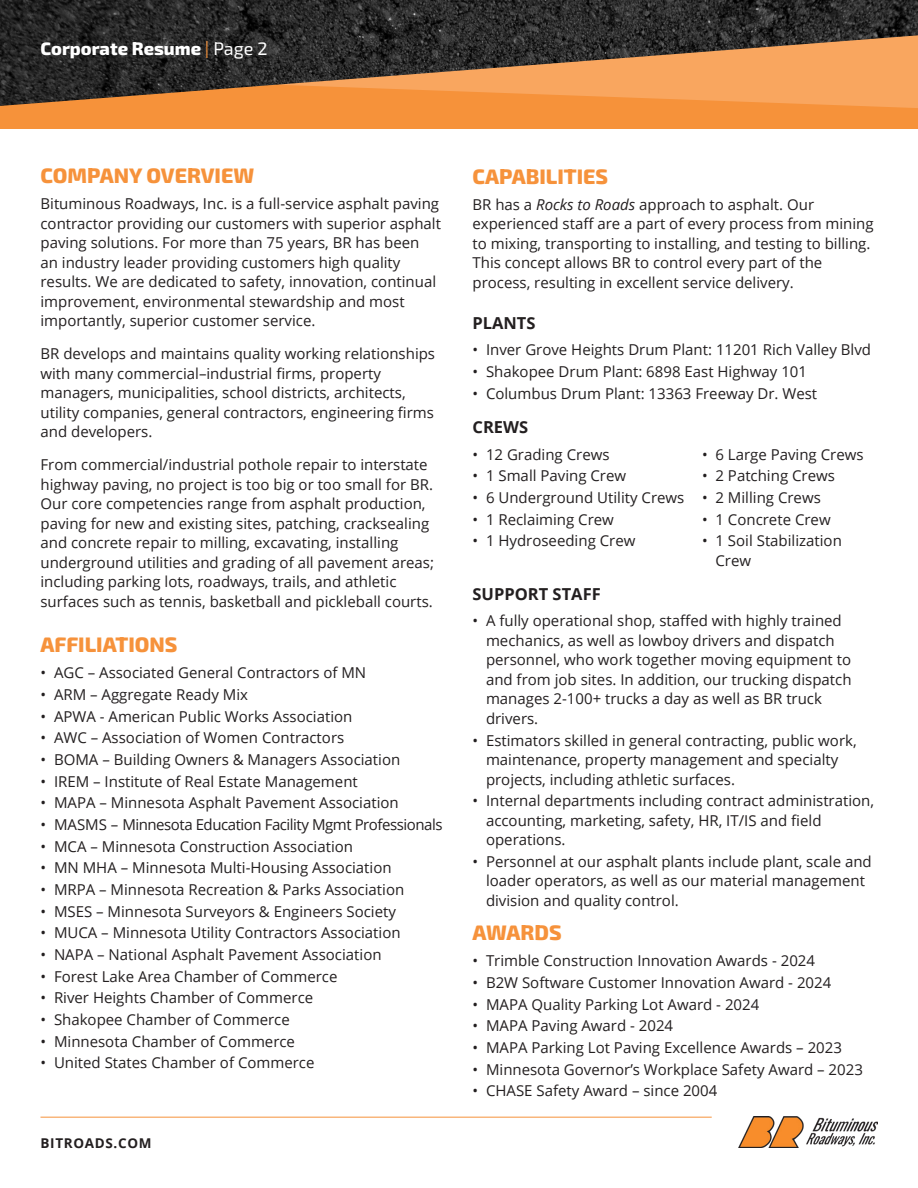
<style>
.page{position:relative;width:918px;height:1188px;background:#fff}
.page>*{position:absolute;margin:0;border:0;box-sizing:border-box;transform-origin:0 0}
.subhead_1{font:21px "Exo 2";color:#f6923b}
.t1{font:18px "Exo 2";color:#fff}
.subhead_2{font:700 16.5px "Open Sans";color:#231f20}
.Bullet_1{font:15px/19.5px "Open Sans";color:#231f20}
.Body_Copy{font:15px/19.5px "Open Sans";color:#231f20}
.Bullet_1-2{font:15px "Open Sans";letter-spacing:-.03em;color:#231f20}
.t2{font:700 13.5px "Open Sans";letter-spacing:.05em;color:#231f20}
.s1{color:#f6923a}
.s2{font-style:italic}
</style>
<div class="page">
<div style="left:0;top:0;width:918px;height:128px;background:#f6923a"></div>
<img style="left:0;top:0;width:918px;height:106px">
<hr style="left:40px;top:1117px;width:672px;height:1px;background:#f6923b">
<img style="left:739px;top:1117px;width:139px;height:30px">
<p class="t1" style="left:40px;top:36px;width:229px">Corporate Resume <span class="s1">|</span> Page 2</p>
<p class="subhead_1" style="left:40px;top:161px;width:215px">COMPANY OVERVIEW</p>
<p class="Body_Copy" style="left:40px;top:194px;width:402px">Bituminous Roadways, Inc. is a full-service asphalt paving contractor providing our customers with superior asphalt paving solutions. For more than 75 years, BR has been<br>an industry leader providing customers high quality results. We are dedicated to safety, innovation, continual improvement, environmental stewardship and most importantly, superior customer service.</p>
<p class="Body_Copy" style="left:40px;top:344px;width:396px">BR develops and maintains quality working relationships with many commercial–industrial firms, property managers, municipalities, school districts, architects, utility companies, general contractors, engineering firms and developers.</p>
<p class="Body_Copy" style="left:40px;top:455px;width:395px">From commercial/industrial pothole repair to interstate highway paving, no project is too big or too small for BR.<br>Our core competencies range from asphalt production, paving for new and existing sites, patching, cracksealing and concrete repair to milling, excavating, installing underground utilities and grading of all pavement areas; including parking lots, roadways, trails, and athletic surfaces such as tennis, basketball and pickleball courts.</p>
<p class="subhead_1" style="left:40px;top:630px;width:139px">AFFILIATIONS</p>
<p class="Bullet_1" style="left:40px;top:663px;width:327px">• AGC – Associated General Contractors of MN</p>
<p class="Bullet_1" style="left:40px;top:685px;width:209px">• ARM – Aggregate Ready Mix</p>
<p class="Bullet_1" style="left:40px;top:706px;width:313px">• APWA - American Public Works Association</p>
<p class="Bullet_1" style="left:40px;top:728px;width:305px">• AWC – Association of Women Contractors</p>
<p class="Bullet_1" style="left:40px;top:749px;width:361px">• BOMA – Building Owners &amp; Managers Association</p>
<p class="Bullet_1" style="left:40px;top:771px;width:319px">• IREM – Institute of Real Estate Management</p>
<p class="Bullet_1" style="left:40px;top:793px;width:360px">• MAPA – Minnesota Asphalt Pavement Association</p>
<p class="Bullet_1-2" style="left:40px;top:814px;width:404px">• MASMS – Minnesota Education Facility Mgmt Professionals</p>
<p class="Bullet_1" style="left:40px;top:836px;width:314px">• MCA – Minnesota Construction Association</p>
<p class="Bullet_1" style="left:40px;top:858px;width:353px">• MN MHA – Minnesota Multi-Housing Association</p>
<p class="Bullet_1" style="left:40px;top:879px;width:365px">• MRPA – Minnesota Recreation &amp; Parks Association</p>
<p class="Bullet_1" style="left:40px;top:901px;width:357px">• MSES – Minnesota Surveyors &amp; Engineers Society</p>
<p class="Bullet_1" style="left:40px;top:923px;width:362px">• MUCA – Minnesota Utility Contractors Association</p>
<p class="Bullet_1" style="left:40px;top:944px;width:343px">• NAPA – National Asphalt Pavement Association</p>
<p class="Bullet_1" style="left:40px;top:966px;width:298px">• Forest Lake Area Chamber of Commerce</p>
<p class="Bullet_1" style="left:40px;top:988px;width:274px">• River Heights Chamber of Commerce</p>
<p class="Bullet_1" style="left:40px;top:1009px;width:251px">• Shakopee Chamber of Commerce</p>
<p class="Bullet_1" style="left:40px;top:1031px;width:256px">• Minnesota Chamber of Commerce</p>
<p class="Bullet_1" style="left:40px;top:1053px;width:276px">• United States Chamber of Commerce</p>
<p class="t2" style="left:40px;top:1133px;width:113px">BITROADS.COM</p>
<p class="subhead_1" style="left:472px;top:162px;width:137px">CAPABILITIES</p>
<p class="Body_Copy" style="left:472px;top:194px;width:403px">BR has a <span class="s2">Rocks to Roads</span> approach to asphalt. Our experienced staff are a part of every process from mining to mixing, transporting to installing, and testing to billing.<br>This concept allows BR to control every part of the process, resulting in excellent service delivery.</p>
<p class="subhead_2" style="left:472px;top:312px;width:65px">PLANTS</p>
<p class="Bullet_1" style="left:472px;top:340px;width:400px">• Inver Grove Heights Drum Plant: 11201 Rich Valley Blvd</p>
<p class="Bullet_1" style="left:472px;top:362px;width:336px">• Shakopee Drum Plant: 6898 East Highway 101</p>
<p class="Bullet_1" style="left:472px;top:383px;width:346px">• Columbus Drum Plant: 13363 Freeway Dr. West</p>
<p class="subhead_2" style="left:472px;top:416px;width:57px">CREWS</p>
<p class="Bullet_1" style="left:472px;top:444px;width:139px">• 12 Grading Crews</p>
<p class="Bullet_1" style="left:702px;top:444px;width:163px">• 6 Large Paving Crews</p>
<p class="Bullet_1" style="left:472px;top:466px;width:155px">• 1 Small Paving Crew</p>
<p class="Bullet_1" style="left:702px;top:466px;width:134px">• 2 Patching Crews</p>
<p class="Bullet_1" style="left:472px;top:487px;width:350px">• 6 Underground Utility Crews • 2 Milling Crews</p>
<p class="Bullet_1" style="left:472px;top:509px;width:143px">• 1 Reclaiming Crew</p>
<p class="Bullet_1" style="left:702px;top:509px;width:130px">• 1 Concrete Crew</p>
<p class="Bullet_1" style="left:472px;top:531px;width:164px">• 1 Hydroseeding Crew</p>
<p class="Bullet_1" style="left:716px;top:531px;width:128px;text-indent:-14px">• 1 Soil Stabilization<br>Crew</p>
<p class="subhead_2" style="left:472px;top:583px;width:130px">SUPPORT STAFF</p>
<p class="Bullet_1" style="left:486px;top:611px;width:367px;text-indent:-14px">• A fully operational shop, staffed with highly trained mechanics, as well as lowboy drivers and dispatch personnel, who work together moving equipment to and from job sites. In addition, our trucking dispatch manages 2-100+ trucks a day as well as BR truck drivers.</p>
<p class="Bullet_1" style="left:486px;top:730px;width:372px;text-indent:-14px">• Estimators skilled in general contracting, public work, maintenance, property management and specialty projects, including athletic surfaces.</p>
<p class="Bullet_1" style="left:486px;top:791px;width:390px;text-indent:-14px">• Internal departments including contract administration, accounting, marketing, safety, HR, IT/IS and field operations.</p>
<p class="Bullet_1" style="left:486px;top:851px;width:387px;text-indent:-14px">• Personnel at our asphalt plants include plant, scale and loader operators, as well as our material management division and quality control.</p>
<p class="subhead_1" style="left:472px;top:918px;width:91px">AWARDS</p>
<p class="Bullet_1" style="left:472px;top:951px;width:344px">• Trimble Construction Innovation Awards - 2024</p>
<p class="Bullet_1" style="left:472px;top:972px;width:360px">• B2W Software Customer Innovation Award - 2024</p>
<p class="Bullet_1" style="left:472px;top:994px;width:288px">• MAPA Quality Parking Lot Award - 2024</p>
<p class="Bullet_1" style="left:472px;top:1016px;width:202px">• MAPA Paving Award - 2024</p>
<p class="Bullet_1" style="left:472px;top:1037px;width:371px">• MAPA Parking Lot Paving Excellence Awards – 2023</p>
<p class="Bullet_1" style="left:472px;top:1059px;width:392px">• Minnesota Governor’s Workplace Safety Award – 2023</p>
<p class="Bullet_1" style="left:472px;top:1081px;width:246px">• CHASE Safety Award – since 2004</p>
</div>
